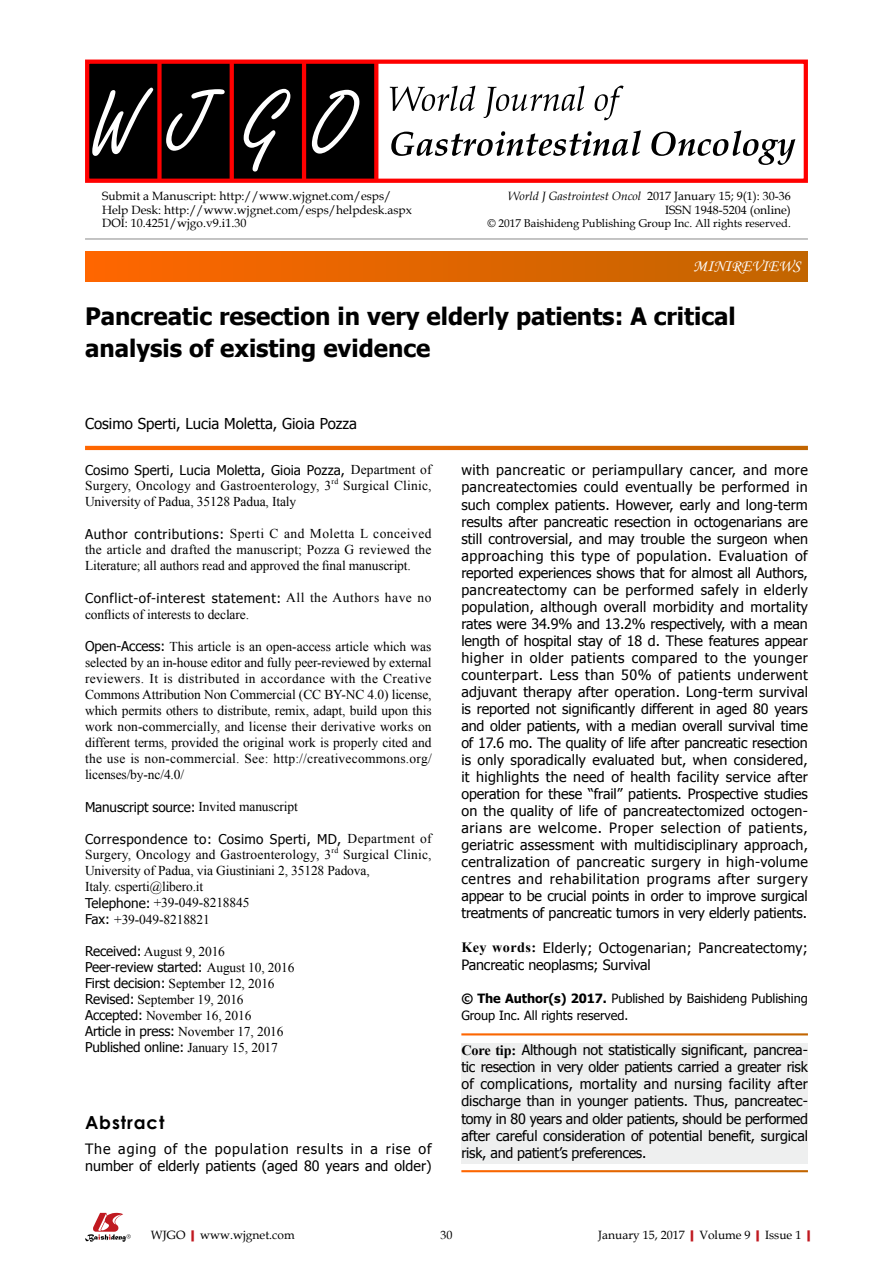
<style>
.page{position:relative;width:893px;height:1263px;background:#fff}
.page>*{position:absolute;margin:0;border:0;box-sizing:border-box;transform-origin:0 0}
.t1{font:700 24px/31.5px "Tahoma";color:#000}
.t2{font:700 18px "Century Gothic";letter-spacing:.05em;color:#000}
.t3{font:16.5px "Monotype Corsiva";color:#fff}
.t4{font:15px "Tahoma";color:#000}
.t5{font:14.25px/17.1px "Tahoma";letter-spacing:-.01em;color:#000;text-align:justify}
.t6{font:14.25px/17.1px "Tahoma";letter-spacing:.02em;color:#000}
.t7{font:13.5px/16px "Times New Roman";letter-spacing:-.01em;color:#000}
.t8{font:13.5px/15.6px "Times New Roman";letter-spacing:.015em;color:#000}
.t9{font:13.5px "Tahoma";letter-spacing:-.01em;color:#000}
.t10{font:12.75px/17.1px "Tahoma";letter-spacing:-.005em;color:#000}
.t11{font:12px/13.5px "Book Antiqua";color:#000}
.t12{font:11.25px "Book Antiqua";color:#000}
.t13{font:7.8px "Times New Roman";color:#000}
.s1{font-style:italic}
.s2{font-family:"Tahoma"}
.s3{font-family:"Times New Roman"}
.s4{font-family:"Times New Roman";font-weight:700}
.s5{font-weight:700}
.s6{font-weight:700;color:#c01920}
</style>
<div class="page">
<div style="left:461px;top:1043px;width:347px;height:121px;background:#eeefef"></div>
<div style="left:85px;top:252px;width:723px;height:29px;background:linear-gradient(to right,#f60,#c16500)"></div>
<hr style="left:85px;top:239px;width:723px;height:1px;background:#898989">
<svg style="left:85px;top:446px;width:723px;height:4px;background:#e06500"></svg>
<svg style="left:85px;top:1213px;width:46px;height:29px"></svg>
<div style="left:87px;top:61px;width:289px;height:121px;background:#000"></div>
<div style="left:157px;top:61px;width:5px;height:121px;background:#f00"></div>
<svg style="left:230px;top:65px;width:4px;height:113px"></svg>
<hr style="left:302px;top:61px;width:4px;height:121px;background:#f00">
<svg style="left:374px;top:65px;width:4px;height:113px"></svg>
<div style="left:85px;top:60px;width:723px;height:123px;border:4px solid #f00"></div>
<svg style="left:312px;top:90px;width:47px;height:64px"></svg>
<svg style="left:244px;top:89px;width:46px;height:83px"></svg>
<svg style="left:166px;top:89px;width:59px;height:62px"></svg>
<svg style="left:92px;top:88px;width:61px;height:68px"></svg>
<svg style="left:390px;top:86px;width:234px;height:34px"></svg>
<svg style="left:391px;top:130px;width:404px;height:35px"></svg>
<p class="t11" style="left:102px;top:189px;width:311px">Submit a Manuscript: http://www.wjgnet.com/esps/<br>Help Desk: http://www.wjgnet.com/esps/helpdesk.aspx<br>DOI: 10.4251/wjgo.v9.i1.30</p>
<p class="t11" style="left:508px;top:189px;width:284px;text-align:right"><span class="s1">World J Gastrointest Oncol</span> 2017 January 15; 9(1): 30-36<br>ISSN 1948-5204 (online)</p>
<p class="t12" style="left:487px;top:215px;width:305px">© 2017 Baishideng Publishing Group Inc. All rights reserved.</p>
<p class="t3" style="left:693px;top:256px;width:109px">MINIREVIEWS</p>
<p class="t1" style="left:85px;top:299px;width:652px">Pancreatic resection in very elderly patients: A critical analysis of existing evidence</p>
<p class="t4" style="left:85px;top:413px;width:273px">Cosimo Sperti, Lucia Moletta, Gioia Pozza</p>
<p class="t8" style="left:85px;top:462px;width:348px"><span class="s2">Cosimo Sperti, Lucia Moletta, Gioia Pozza,</span> Department of<br>Surgery, Oncology and Gastroenterology, 3</p>
<p class="t13" style="left:332px;top:476px;width:8px">rd</p>
<p class="t8" style="left:343px;top:478px;width:90px">Surgical Clinic,</p>
<p class="t7" style="left:85px;top:493px;width:213px">University of Padua, 35128 Padua, Italy</p>
<p class="t7" style="left:85px;top:525px;width:348px;text-align:justify"><span class="s2">Author contributions:</span> Sperti C and Moletta L conceived the article and drafted the manuscript; Pozza G reviewed the Literature; all authors read and approved the final manuscript.</p>
<p class="t7" style="left:85px;top:590px;width:348px;line-height:15.6px"><span class="s2">Conflict-of-interest statement:</span> All the Authors have no conflicts of interests to declare.</p>
<p class="t7" style="left:85px;top:638px;width:348px;text-align:justify"><span class="s2">Open-Access:</span> This article is an open-access article which was selected by an in-house editor and fully peer-reviewed by external reviewers. It is distributed in accordance with the Creative Commons Attribution Non Commercial (CC BY-NC 4.0) license, which permits others to distribute, remix, adapt, build upon this work non-commercially, and license their derivative works on different terms, provided the original work is properly cited and the use is non-commercial. See: http://creativecommons.org/ licenses/by-nc/4.0/</p>
<p class="t9" style="left:85px;top:798px;width:214px">Manuscript source: <span class="s3">Invited manuscript</span></p>
<p class="t8" style="left:85px;top:831px;width:348px"><span class="s2">Correspondence to: Cosimo Sperti, MD,</span> Department of<br>Surgery, Oncology and Gastroenterology, 3</p>
<p class="t13" style="left:332px;top:845px;width:8px">rd</p>
<p class="t7" style="left:85px;top:846px;width:348px;text-indent:258px">Surgical Clinic,<br>University of Padua, via Giustiniani 2, 35128 Padova,<br>Italy. csperti@libero.it<br><span class="s2">Telephone:</span> +39-049-8218845<br><span class="s2">Fax:</span> +39-049-8218821</p>
<p class="t7" style="left:85px;top:943px;width:211px"><span class="s2">Received:</span> August 9, 2016<br><span class="s2">Peer-review started:</span> August 10, 2016<br><span class="s2">First decision:</span> September 12, 2016<br><span class="s2">Revised:</span> September 19, 2016<br><span class="s2">Accepted:</span> November 16, 2016<br><span class="s2">Article in press:</span> November 17, 2016<br><span class="s2">Published online:</span> January 15, 2017</p>
<p class="t2" style="left:85px;top:1109px;width:81px">Abstract</p>
<p class="t5" style="left:85px;top:1139px;width:348px;line-height:17.5px">The aging of the population results in a rise of number of elderly patients (aged 80 years and older)</p>
<p class="t5" style="left:461px;top:461px;width:348px">with pancreatic or periampullary cancer, and more pancreatectomies could eventually be performed in such complex patients. However, early and long-term results after pancreatic resection in octogenarians are still controversial, and may trouble the surgeon when approaching this type of population. Evaluation of reported experiences shows that for almost all Authors, pancreatectomy can be performed safely in elderly population, although overall morbidity and mortality rates were 34.9% and 13.2% respectively, with a mean length of hospital stay of 18 d. These features appear higher in older patients compared to the younger counterpart. Less than 50% of patients underwent adjuvant therapy after operation. Long-term survival is reported not significantly different in aged 80 years and older patients, with a median overall survival time of 17.6 mo. The quality of life after pancreatic resection is only sporadically evaluated but, when considered, it highlights the need of health facility service after operation for these “frail” patients. Prospective studies on the quality of life of pancreatectomized octo-gen&shy;arians are welcome. Proper selection of patients, geriatric assessment with multidisciplinary approach, centralization of pancreatic surgery in high-volume centres and rehabilitation programs after surgery appear to be crucial points in order to improve surgical treatments of pancreatic tumors in very elderly patients.</p>
<p class="t6" style="left:461px;top:938px;width:348px"><span class="s4">Key words:</span> Elderly; Octogenarian; Pancreatectomy;<br>Pancreatic neoplasms; Survival</p>
<p class="t10" style="left:461px;top:989px;width:348px"><span class="s5">© The Author(s) 2017.</span> Published by Baishideng Publishing<br>Group Inc. All rights reserved.</p>
<p class="t5" style="left:461px;top:1041px;width:348px"><span class="s4">Core tip:</span> Although not statistically significant, pancrea&shy;tic resection in very older patients carried a greater risk of complications, mortality and nursing facility after discharge than in younger patients. Thus, pancreatec&shy;tomy in 80 years and older patients, should be performed after careful consideration of potential benefit, surgical risk, and patient’s preferences.</p>
<p class="t11" style="left:151px;top:1227px;width:145px">WJGO<span class="s6">|</span>www.wjgnet.com</p>
<p class="t11" style="left:440px;top:1227px;width:13px">30</p>
<p class="t11" style="left:598px;top:1227px;width:219px">January 15, 2017<span class="s6">|</span>Volume 9<span class="s6">|</span>Issue 1<span class="s6">|</span></p>
</div>
